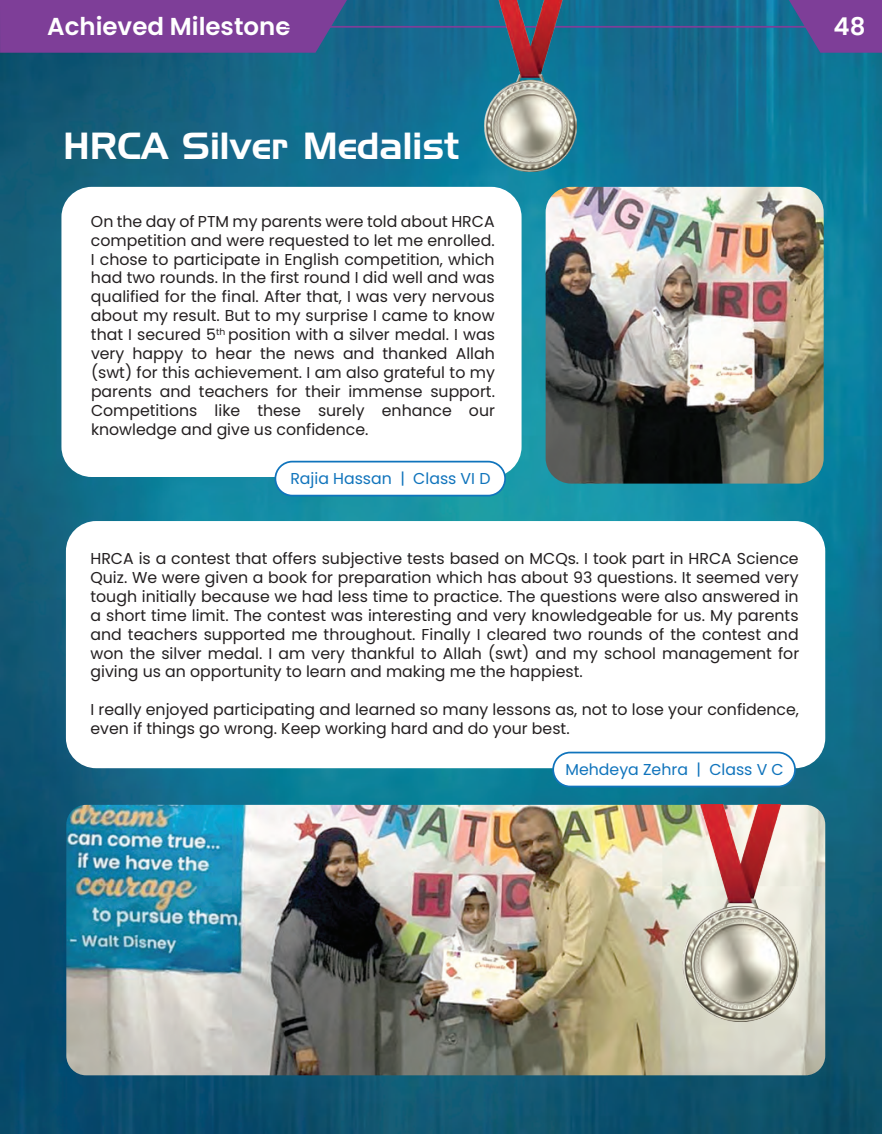
<style>
.page{position:relative;width:882px;height:1134px;background:#fff}
.page>*{position:absolute;margin:0;border:0;box-sizing:border-box;transform-origin:0 0}
.t1{font:36.75px "Handel Gothic";color:#fff}
.t2{font:600 24.5px "Poppins";color:#fff}
.t3{font:15.75px/18.9px "Poppins";color:#231f20;text-align:justify}
.t4{font:15.75px "Poppins";color:#1074bc}
</style>
<div class="page">
<img style="left:0;top:0;width:882px;height:1134px">
<div style="left:61px;top:187px;width:461px;height:290px;background:#fff;border-radius:30px"></div>
<div style="left:0;top:0;width:347px;height:53px;background:#7e3e98"></div>
<svg style="left:789px;top:0;width:93px;height:53px;background:#6b4697"></svg>
<hr style="left:286px;top:26px;width:523px;height:2px;background:#7e3e98">
<div style="left:275px;top:462px;width:230px;height:34px;background:#fff;border-radius:17px"></div>
<div style="left:275px;top:461px;width:231px;height:35px;border:2px solid #1074bc;border-radius:17px"></div>
<div style="left:66px;top:521px;width:759px;height:247px;background:#fff;border-radius:30px"></div>
<div style="left:553px;top:753px;width:242px;height:34px;background:#fff;border-radius:17px"></div>
<div style="left:552px;top:752px;width:244px;height:35px;border:2px solid #1074bc;border-radius:17px"></div>
<img style="left:485px;top:0;width:91px;height:171px">
<img style="left:66px;top:805px;width:759px;height:270px">
<img style="left:683px;top:805px;width:116px;height:216px">
<img style="left:546px;top:187px;width:278px;height:297px">
<h2 class="t2" style="left:47px;top:12px;width:245px">Achieved Milestone</h2>
<h2 class="t2" style="left:834px;top:12px;width:33px">48</h2>
<h1 class="t1" style="left:63px;top:129px;width:398px">HRCA Silver Medalist</h1>
<p class="t3" style="left:91px;top:212px;width:405px">On the day of PTM my parents were told about HRCA competition and were requested to let me enrolled.<br>I chose to participate in English competition, which had two rounds. In the first round I did well and was qualified for the final. After that, I was very nervous about my result. But to my surprise I came to know that I secured 5<sup>th</sup> position with a silver medal. I was very happy to hear the news and thanked Allah (swt) for this achievement. I am also grateful to my parents and teachers for their immense support.<br>Competitions like these surely enhance our knowledge and give us confidence.</p>
<p class="t4" style="left:290px;top:469px;width:202px">Rajia Hassan | Class VI D</p>
<p class="t3" style="left:91px;top:549px;width:710px">HRCA is a contest that offers subjective tests based on MCQs. I took part in HRCA Science Quiz. We were given a book for preparation which has about 93 questions. It seemed very tough initially because we had less time to practice. The questions were also answered in a short time limit. The contest was interesting and very knowledgeable for us. My parents and teachers supported me throughout. Finally I cleared two rounds of the contest and won the silver medal. I am very thankful to Allah (swt) and my school management for giving us an opportunity to learn and making me the happiest.</p>
<p class="t3" style="left:91px;top:700px;width:710px">I really enjoyed participating and learned so many lessons as, not to lose your confidence, even if things go wrong. Keep working hard and do your best.</p>
<p class="t4" style="left:566px;top:760px;width:220px">Mehdeya Zehra | Class V C</p>
</div>
